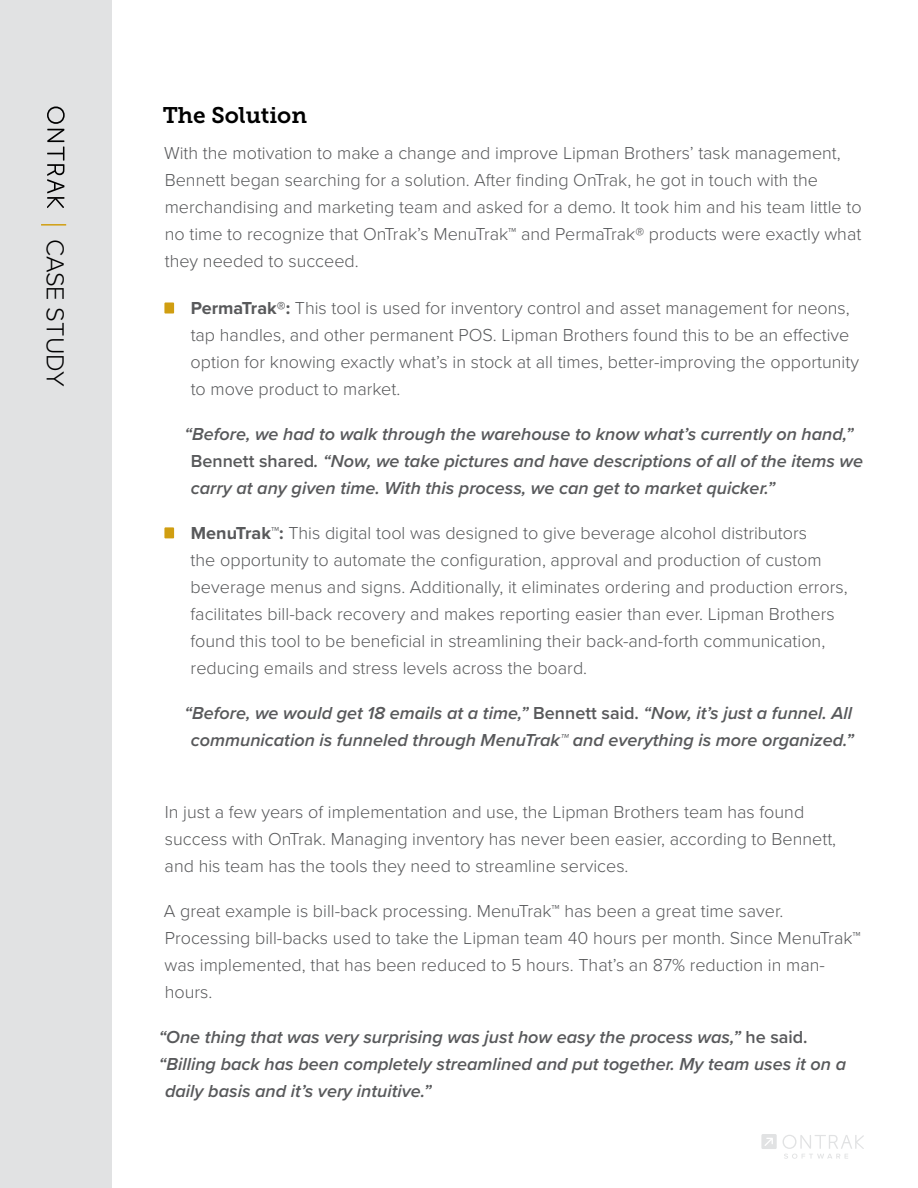
<style>
.page{position:relative;width:918px;height:1188px;background:#fff}
.page>*{position:absolute;margin:0;border:0;box-sizing:border-box;transform-origin:0 0}
.t1{font:300 25.5px "Proxima Nova";color:#000}
.t2{font:22.5px "Museo Slab 700";color:#000}
.t3{font:300 18px/27px "Proxima Nova";color:#58595b}
.t4{font:italic 600 18px/27px "Proxima Nova";color:#58595b}
.s1{font-weight:700}
.s2{font-style:normal}
</style>
<div class="page">
<svg style="left:761px;top:1134px;width:16px;height:15px"></svg>
<svg style="left:783px;top:1135px;width:81px;height:24px"></svg>
<div style="left:0;top:0;width:112px;height:1188px;background:#e1e2e3"></div>
<svg style="left:47px;top:106px;width:18px;height:102px"></svg>
<hr style="left:41px;top:224px;width:25px;height:2px;background:#d09e11">
<svg style="left:164px;top:303px;width:10px;height:11px"></svg>
<div style="left:165px;top:303px;width:8px;height:9px;background:#d09e11"></div>
<svg style="left:164px;top:527px;width:10px;height:11px"></svg>
<div style="left:165px;top:528px;width:8px;height:9px;background:#d09e11"></div>
<h1 class="t1" style="left:74px;top:238px;width:149px;rotate:90deg">CASE STUDY</h1>
<p class="t2" style="left:163px;top:103px;width:146px">The Solution</p>
<p class="t3" style="left:164px;top:139px;width:699px">With the motivation to make a change and improve Lipman Brothers’ task management, Bennett began searching for a solution. After finding OnTrak, he got in touch with the merchandising and marketing team and asked for a demo. It took him and his team little to no time to recognize that OnTrak’s MenuTrak™ and PermaTrak® products were exactly what they needed to succeed.</p>
<p class="t3" style="left:191px;top:294px;width:670px"><span class="s1">PermaTrak®:</span> This tool is used for inventory control and asset management for neons, tap handles, and other permanent POS. Lipman Brothers found this to be an effective option for knowing exactly what’s in stock at all times, better-improving the opportunity to move product to market.</p>
<p class="t4" style="left:191px;top:420px;width:674px;text-indent:-6px">“Before, we had to walk through the warehouse to know what’s currently on hand,”<br><span class="s2">Bennett shared</span>. “Now, we take pictures and have descriptions of all of the items we carry at any given time. With this process, we can get to market quicker.”</p>
<p class="t3" style="left:191px;top:519px;width:659px"><span class="s1">MenuTrak™:</span> This digital tool was designed to give beverage alcohol distributors<br>the opportunity to automate the configuration, approval and production of custom beverage menus and signs. Additionally, it eliminates ordering and production errors, facilitates bill-back recovery and makes reporting easier than ever. Lipman Brothers found this tool to be beneficial in streamlining their back-and-forth communication, reducing emails and stress levels across the board.</p>
<p class="t4" style="left:185px;top:699px;width:671px;text-align:center">“Before, we would get 18 emails at a time,” <span class="s2">Bennett said.</span> “Now, it’s just a funnel. All communication is funneled through MenuTrak™ and everything is more organized.”</p>
<p class="t3" style="left:165px;top:797px;width:673px">In just a few years of implementation and use, the Lipman Brothers team has found success with OnTrak. Managing inventory has never been easier, according to Bennett, and his team has the tools they need to streamline services.</p>
<p class="t3" style="left:164px;top:896px;width:698px">A great example is bill-back processing. MenuTrak™ has been a great time saver.<br>Processing bill-backs used to take the Lipman team 40 hours per month. Since MenuTrak™ was implemented, that has been reduced to 5 hours. That’s an 87% reduction in man&shy;hours.</p>
<p class="t4" style="left:159px;top:1023px;width:651px">“One thing that was very surprising was just how easy the process was,” <span class="s2">he said.</span></p>
<p class="t4" style="left:159px;top:1050px;width:689px">“Billing back has been completely streamlined and put together. My team uses it on a</p>
<p class="t4" style="left:165px;top:1077px;width:268px">daily basis and it’s very intuitive.”</p>
</div>
